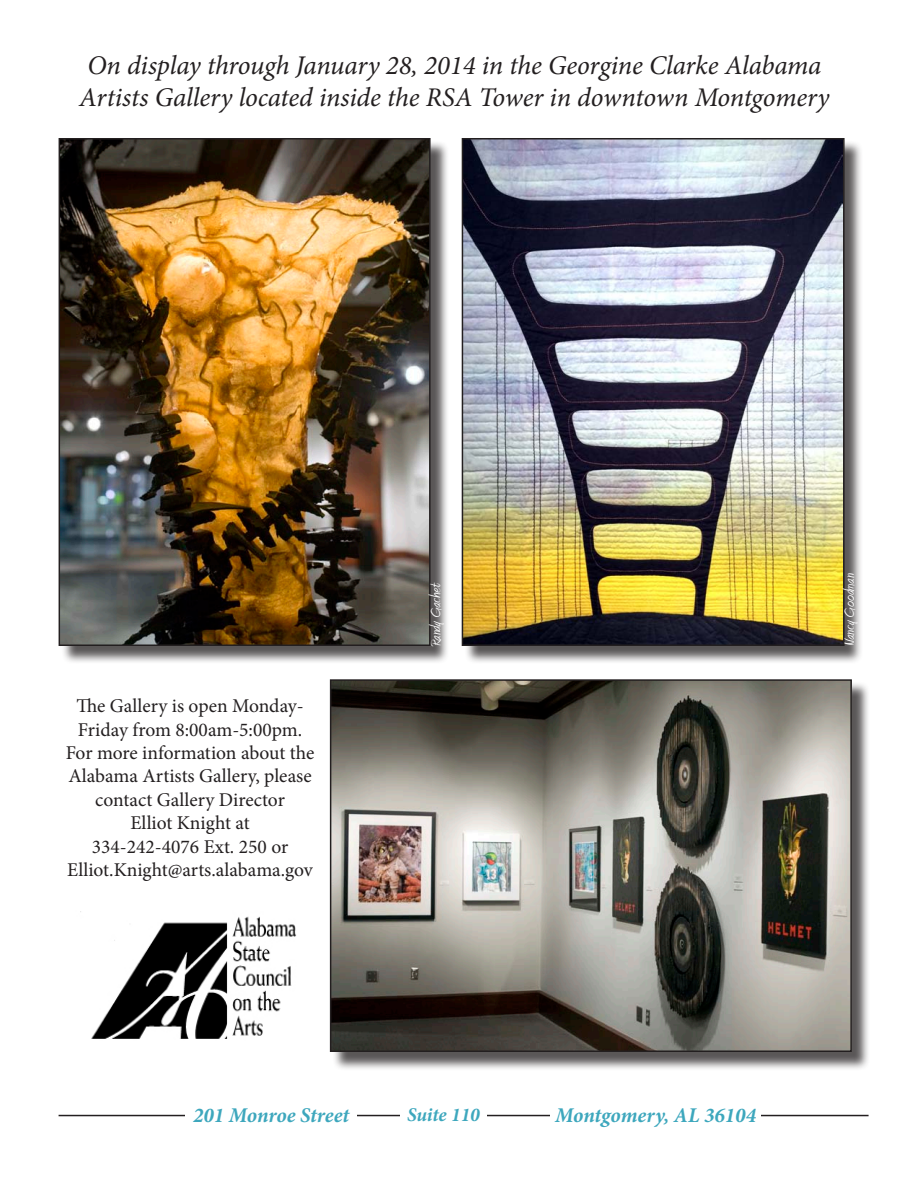
<style>
.page{position:relative;width:918px;height:1188px;background:#fff}
.page>*{position:absolute;margin:0;border:0;box-sizing:border-box;transform-origin:0 0}
.t1{font:italic 27px "Minion Pro";letter-spacing:-.005em;color:#231f20}
.t2{font:italic 700 21px "Minion Pro";color:#3da7bd}
.t3{font:19.5px/23.4px "Minion Pro";color:#231f20;text-align:center}
.t4{font:italic 700 19.5px "Minion Pro";letter-spacing:-.005em;color:#3da7bd}
.t5{font:18px "Amienne";color:#fff}
</style>
<div class="page">
<hr style="left:59px;top:1115px;width:810px;height:1px;background:#231f20">
<div style="left:185px;top:1106px;width:172px;height:33px;background:#fff"></div>
<div style="left:550px;top:1106px;width:211px;height:39px;background:#fff"></div>
<div style="left:400px;top:1106px;width:87px;height:31px;background:#fff"></div>
<div style="left:332px;top:682px;width:539px;height:389px;background:#231f20;opacity:.75"></div>
<img style="left:333px;top:682px;width:516px;height:367px">
<div style="left:330px;top:679px;width:522px;height:373px;border:2px solid #231f20"></div>
<div style="left:61px;top:140px;width:388px;height:525px;background:#231f20;opacity:.75"></div>
<img style="left:62px;top:141px;width:366px;height:502px">
<div style="left:59px;top:138px;width:372px;height:508px;border:2px solid #231f20"></div>
<div style="left:464px;top:140px;width:399px;height:525px;background:#231f20;opacity:.75"></div>
<img style="left:465px;top:141px;width:377px;height:502px">
<div style="left:462px;top:138px;width:383px;height:508px;border:2px solid #231f20"></div>
<img style="left:80px;top:911px;width:217px;height:128px">
<p class="t1" style="left:87px;top:47px;width:736px">On display through January 28, 2014 in the Georgine Clarke Alabama</p>
<p class="t1" style="left:79px;top:79px;width:752px">Artists Gallery located inside the RSA Tower in downtown Montgomery</p>
<p class="t3" style="left:76px;top:694px;width:229px">The Gallery is open Monday-</p>
<p class="t3" style="left:78px;top:718px;width:226px">Friday from 8:00am-5:00pm.</p>
<p class="t3" style="left:66px;top:741px;width:250px">For more information about the<br>Alabama Artists Gallery, please contact Gallery Director</p>
<p class="t3" style="left:130px;top:811px;width:121px">Elliot Knight at</p>
<p class="t3" style="left:92px;top:835px;width:198px">334-242-4076 Ext. 250 or</p>
<p class="t3" style="left:67px;top:858px;width:247px">Elliot.Knight@arts.alabama.gov</p>
<p class="t5" style="left:428px;top:646px;width:65px;rotate:-90deg">Randy Gachet</p>
<p class="t5" style="left:841px;top:646px;width:74px;rotate:-90deg">Nancy Goodman</p>
<p class="t2" style="left:193px;top:1100px;width:158px">201 Monroe Street</p>
<p class="t4" style="left:407px;top:1100px;width:74px">Suite 110</p>
<p class="t2" style="left:555px;top:1100px;width:202px">Montgomery, AL 36104</p>
</div>
